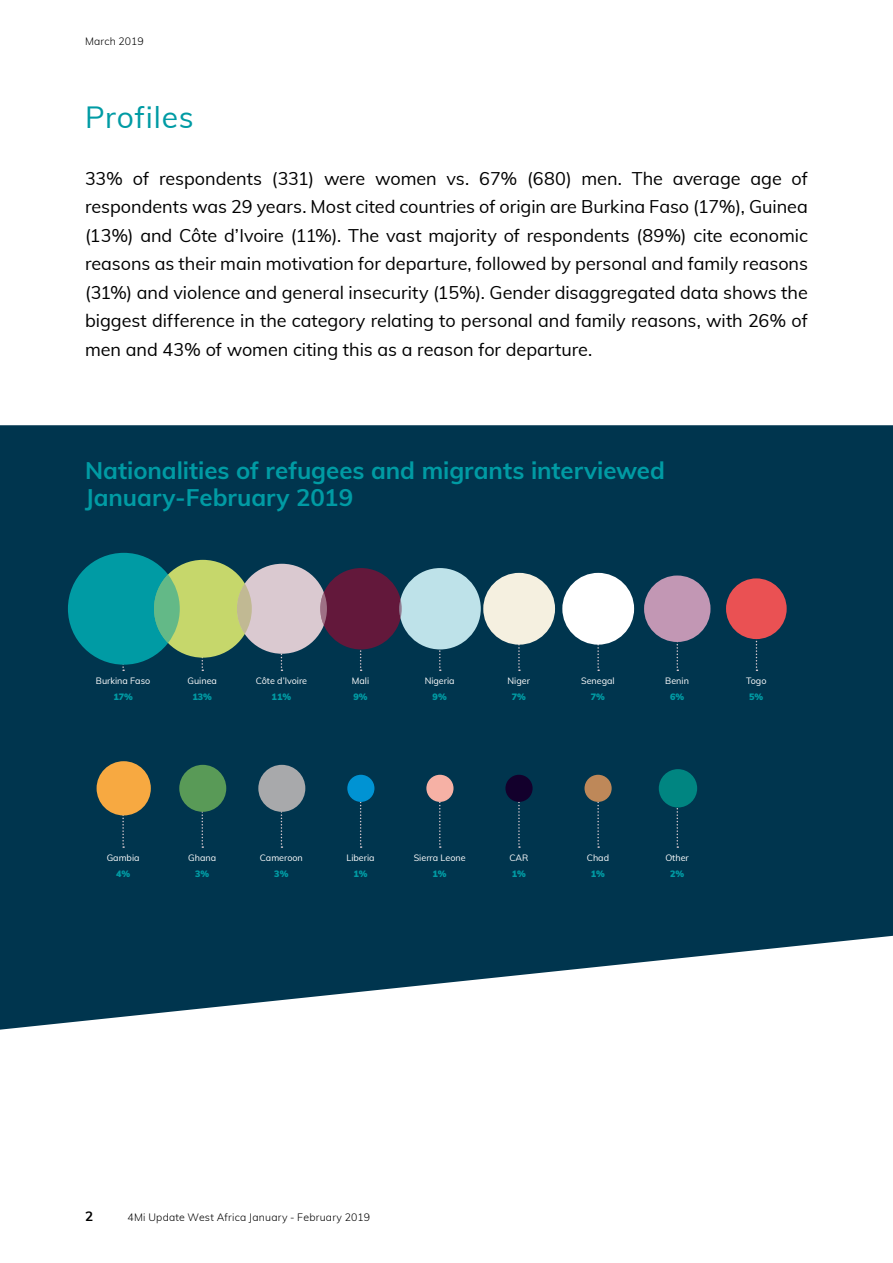
<style>
.page{position:relative;width:893px;height:1263px;background:#fff}
.page>*{position:absolute;margin:0;border:0;box-sizing:border-box;transform-origin:0 0}
.t1{font:30px "Muli";letter-spacing:.025em;color:#009ba4}
.t2{font:700 24px/27px "Muli";color:#009ba4}
.t3{font:18px/28.5px "Muli";color:#000;text-align:justify}
.t4{font:700 13.5px "Muli";color:#000}
.t5{font:300 10.5px "Muli";letter-spacing:.02em;color:#000}
.t6{font:9px "Muli";color:#fff}
.t7{font:900 9px "Muli";color:#009ba4}
</style>
<div class="page">
<svg style="left:0;top:425px;width:893px;height:605px;background:#16465d"></svg>
<svg style="left:122px;top:665px;width:2px;height:6px"></svg>
<svg style="left:202px;top:658px;width:1px;height:13px"></svg>
<svg style="left:281px;top:654px;width:1px;height:17px"></svg>
<svg style="left:360px;top:649px;width:2px;height:22px"></svg>
<svg style="left:439px;top:649px;width:2px;height:22px"></svg>
<svg style="left:518px;top:645px;width:2px;height:26px"></svg>
<svg style="left:597px;top:645px;width:2px;height:26px"></svg>
<svg style="left:677px;top:642px;width:1px;height:29px"></svg>
<svg style="left:756px;top:639px;width:1px;height:32px"></svg>
<svg style="left:122px;top:815px;width:2px;height:33px"></svg>
<svg style="left:202px;top:812px;width:1px;height:36px"></svg>
<svg style="left:281px;top:812px;width:1px;height:36px"></svg>
<svg style="left:360px;top:802px;width:2px;height:46px"></svg>
<svg style="left:439px;top:802px;width:2px;height:46px"></svg>
<svg style="left:518px;top:802px;width:2px;height:46px"></svg>
<svg style="left:597px;top:802px;width:2px;height:46px"></svg>
<svg style="left:677px;top:807px;width:1px;height:41px"></svg>
<div style="left:97px;top:761px;width:54px;height:54px;background:#f7a941;border-radius:27px"></div>
<div style="left:179px;top:765px;width:47px;height:47px;background:#599a57;border-radius:23px"></div>
<div style="left:258px;top:765px;width:47px;height:47px;background:#a8a9ab;border-radius:23px"></div>
<div style="left:347px;top:775px;width:27px;height:27px;background:#0093d3;border-radius:14px"></div>
<div style="left:426px;top:775px;width:27px;height:27px;background:#f6b1a5;border-radius:14px"></div>
<div style="left:505px;top:775px;width:28px;height:27px;background:#13002c;border-radius:14px"></div>
<div style="left:584px;top:775px;width:28px;height:27px;background:#be8859;border-radius:14px"></div>
<div style="left:659px;top:769px;width:38px;height:38px;background:#008581;border-radius:19px"></div>
<div style="left:68px;top:553px;width:112px;height:112px;background:#009ba4;border-radius:56px"></div>
<div style="left:154px;top:560px;width:98px;height:98px;background:#c6d76b;border-radius:49px"></div>
<div style="left:237px;top:564px;width:90px;height:90px;background:#dac9d0;border-radius:45px"></div>
<div style="left:320px;top:568px;width:82px;height:81px;background:#63183b;border-radius:41px"></div>
<div style="left:399px;top:568px;width:82px;height:81px;background:#bee2e9;border-radius:41px"></div>
<div style="left:483px;top:573px;width:72px;height:72px;background:#f5f0e0;border-radius:36px"></div>
<div style="left:562px;top:573px;width:72px;height:72px;background:#fff;border-radius:36px"></div>
<div style="left:644px;top:575px;width:66px;height:67px;background:#c297b4;border-radius:33px"></div>
<div style="left:726px;top:578px;width:61px;height:61px;background:#ea5153;border-radius:30px"></div>
<svg style="left:154px;top:574px;width:26px;height:69px"></svg>
<svg style="left:237px;top:583px;width:15px;height:51px"></svg>
<svg style="left:320px;top:592px;width:7px;height:33px"></svg>
<hr style="left:399px;top:599px;width:3px;height:19px;background:#63183b;border-radius:50%">
<p class="t5" style="left:85px;top:33px;width:60px">March 2019</p>
<h1 class="t1" style="left:85px;top:95px;width:110px">Profiles</h1>
<p class="t3" style="left:85px;top:163px;width:724px">33% of respondents (331) were women vs. 67% (680) men. The average age of respondents was 29 years. Most cited countries of origin are Burkina Faso (17%), Guinea (13%) and Côte d’Ivoire (11%). The vast majority of respondents (89%) cite economic reasons as their main motivation for departure, followed by personal and family reasons (31%) and violence and general insecurity (15%). Gender disaggregated data shows the biggest difference in the category relating to personal and family reasons, with 26% of men and 43% of women citing this as a reason for departure.</p>
<h2 class="t2" style="left:85px;top:456px;width:581px">Nationalities of refugees and migrants interviewed<br>January-February 2019</h2>
<p class="t6" style="left:96px;top:674px;width:56px">Burkina Faso</p>
<p class="t7" style="left:113px;top:690px;width:21px">17%</p>
<p class="t6" style="left:188px;top:674px;width:31px">Guinea</p>
<p class="t7" style="left:192px;top:690px;width:21px">13%</p>
<p class="t6" style="left:256px;top:674px;width:53px">Côte d’Ivoire</p>
<p class="t7" style="left:272px;top:690px;width:21px">11%</p>
<p class="t6" style="left:352px;top:674px;width:19px">Mali</p>
<p class="t7" style="left:353px;top:690px;width:16px">9%</p>
<p class="t6" style="left:425px;top:674px;width:31px">Nigeria</p>
<p class="t7" style="left:433px;top:690px;width:16px">9%</p>
<p class="t6" style="left:508px;top:674px;width:24px">Niger</p>
<p class="t7" style="left:512px;top:690px;width:16px">7%</p>
<p class="t6" style="left:581px;top:674px;width:35px">Senegal</p>
<p class="t7" style="left:591px;top:690px;width:16px">7%</p>
<p class="t6" style="left:665px;top:674px;width:25px">Benin</p>
<p class="t7" style="left:670px;top:690px;width:16px">6%</p>
<p class="t6" style="left:746px;top:674px;width:22px">Togo</p>
<p class="t7" style="left:749px;top:690px;width:16px">5%</p>
<p class="t6" style="left:107px;top:851px;width:34px">Gambia</p>
<p class="t7" style="left:116px;top:867px;width:16px">4%</p>
<p class="t6" style="left:188px;top:851px;width:29px">Ghana</p>
<p class="t7" style="left:195px;top:867px;width:16px">3%</p>
<p class="t6" style="left:260px;top:851px;width:45px">Cameroon</p>
<p class="t7" style="left:274px;top:867px;width:16px">3%</p>
<p class="t6" style="left:346px;top:851px;width:30px">Liberia</p>
<p class="t7" style="left:353px;top:867px;width:16px">1%</p>
<p class="t6" style="left:414px;top:851px;width:53px">Sierra Leone</p>
<p class="t7" style="left:433px;top:867px;width:16px">1%</p>
<p class="t6" style="left:509px;top:851px;width:20px">CAR</p>
<p class="t7" style="left:512px;top:867px;width:16px">1%</p>
<p class="t6" style="left:587px;top:851px;width:24px">Chad</p>
<p class="t7" style="left:591px;top:867px;width:16px">1%</p>
<p class="t6" style="left:665px;top:851px;width:25px">Other</p>
<p class="t7" style="left:670px;top:867px;width:16px">2%</p>
<p class="t4" style="left:85px;top:1206px;width:10px">2</p>
<p class="t5" style="left:128px;top:1210px;width:244px">4Mi Update West Africa January - February 2019</p>
</div>
